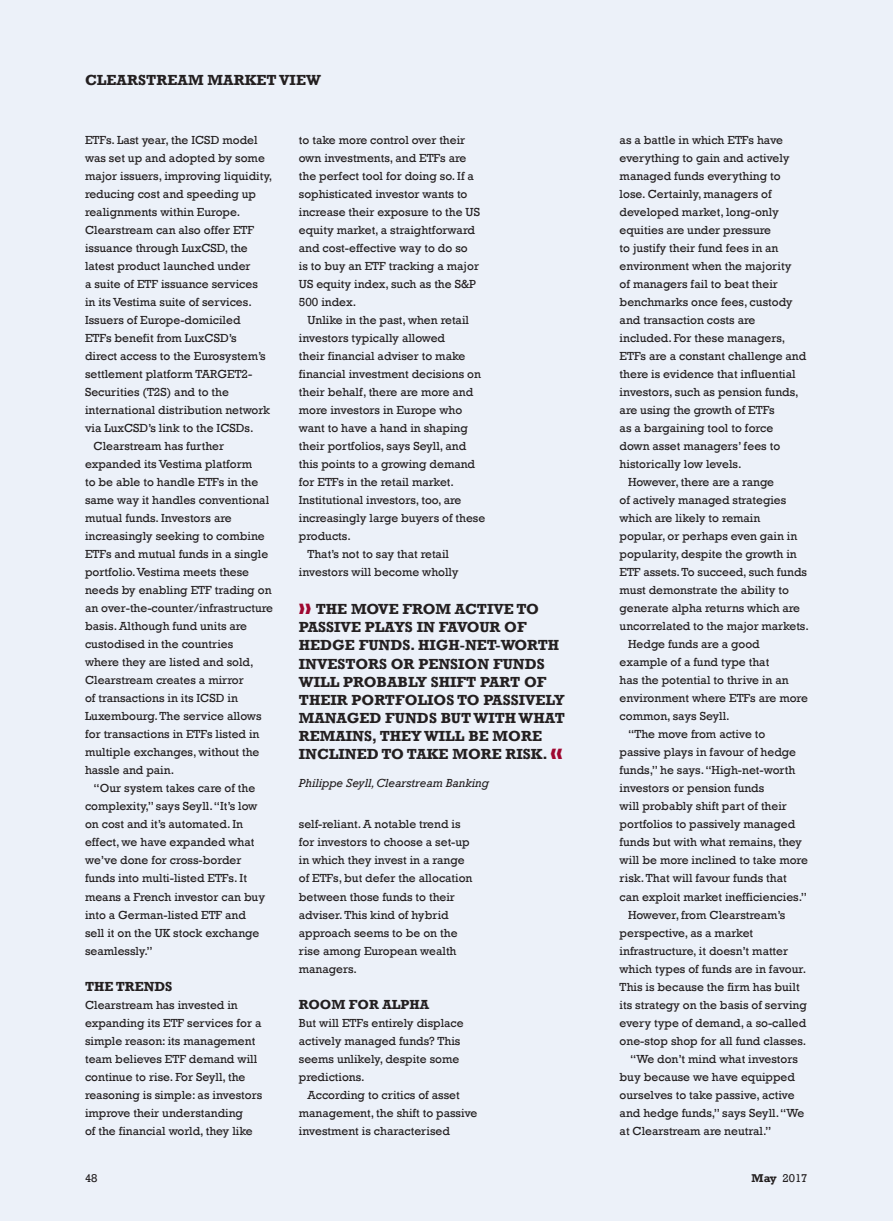
<style>
.page{position:relative;width:893px;height:1221px;background:#fff}
.page>*{position:absolute;margin:0;border:0;box-sizing:border-box;transform-origin:0 0}
.t1{font:700 15px/18px "Rockwell";color:#231f20}
.X-head{font:700 13.5px "Rockwell";color:#231f20}
._1st_line_indent_bod{font:12px/18px "Rockwell";color:#231f20}
.Pull_quote_name{font:italic 12px "Rockwell";color:#231f20}
.t2{font:11.7px "Rockwell";letter-spacing:-.005em;color:#231f20}
.s1{color:#9f0831}
.s2{font-weight:700}
</style>
<div class="page">
<div style="left:0;top:0;width:893px;height:1220px;background:#ecf1f9"></div>
<p class="t1" style="left:85px;top:71px;width:237px">CLEARSTREAM MARKET VIEW</p>
<p class="_1st_line_indent_bod" style="left:85px;top:131px;width:189px">ETFs. Last year, the ICSD model was set up and adopted by some major issuers, improving liquidity, reducing cost and speeding up realignments within Europe.<br>Clearstream can also offer ETF issuance through LuxCSD, the latest product launched under<br>a suite of ETF issuance services<br>in its Vestima suite of services.<br>Issuers of Europe-domiciled<br>ETFs benefit from LuxCSD’s<br>direct access to the Eurosystem’s settlement platform TARGET2-<br>Securities (T2S) and to the international distribution network via LuxCSD’s link to the ICSDs.</p>
<p class="_1st_line_indent_bod" style="left:85px;top:437px;width:190px;text-indent:9px">Clearstream has further expanded its Vestima platform<br>to be able to handle ETFs in the same way it handles conventional mutual funds. Investors are increasingly seeking to combine<br>ETFs and mutual funds in a single portfolio. Vestima meets these needs by enabling ETF trading on an over-the-counter/infrastructure basis. Although fund units are custodised in the countries<br>where they are listed and sold,<br>Clearstream creates a mirror<br>of transactions in its ICSD in<br>Luxembourg. The service allows for transactions in ETFs listed in multiple exchanges, without the hassle and pain.</p>
<p class="_1st_line_indent_bod" style="left:85px;top:779px;width:182px;text-indent:9px">“Our system takes care of the complexity,” says Seyll. “It’s low on cost and it’s automated. In effect, we have expanded what we’ve done for cross-border funds into multi-listed ETFs. It means a French investor can buy into a German-listed ETF and sell it on the UK stock exchange seamlessly.”</p>
<p class="X-head" style="left:85px;top:977px;width:89px">THE TRENDS</p>
<p class="_1st_line_indent_bod" style="left:85px;top:995px;width:179px">Clearstream has invested in expanding its ETF services for a simple reason: its management team believes ETF demand will continue to rise. For Seyll, the reasoning is simple: as investors improve their understanding<br>of the financial world, they like</p>
<p class="t2" style="left:85px;top:1171px;width:14px">48</p>
<p class="_1st_line_indent_bod" style="left:299px;top:131px;width:183px">to take more control over their own investments, and ETFs are the perfect tool for doing so. If a sophisticated investor wants to increase their exposure to the US equity market, a straightforward and cost-effective way to do so<br>is to buy an ETF tracking a major<br>US equity index, such as the S&amp;P<br>500 index.</p>
<p class="_1st_line_indent_bod" style="left:299px;top:311px;width:188px;text-indent:9px">Unlike in the past, when retail investors typically allowed<br>their financial adviser to make financial investment decisions on their behalf, there are more and more investors in Europe who want to have a hand in shaping their portfolios, says Seyll, and this points to a growing demand for ETFs in the retail market.<br>Institutional investors, too, are increasingly large buyers of these products.</p>
<p class="_1st_line_indent_bod" style="left:299px;top:545px;width:161px;text-align:center">That’s not to say that retail investors will become wholly</p>
<p class="t1" style="left:299px;top:600px;width:268px"><span class="s1">❱❱</span> THE MOVE FROM ACTIVE TO<br>PASSIVE PLAYS IN FAVOUR OF<br>HEDGE FUNDS. HIGH-NET-WORTH<br>INVESTORS OR PENSION FUNDS<br>WILL PROBABLY SHIFT PART OF<br>THEIR PORTFOLIOS TO PASSIVELY<br>MANAGED FUNDS BUT WITH WHAT<br>REMAINS, THEY WILL BE MORE<br>INCLINED TO TAKE MORE RISK. <span class="s1">❰❰</span></p>
<p class="Pull_quote_name" style="left:299px;top:776px;width:192px">Philippe Seyll, Clearstream Banking</p>
<p class="_1st_line_indent_bod" style="left:299px;top:815px;width:175px">self-reliant. A notable trend is for investors to choose a set-up in which they invest in a range of ETFs, but defer the allocation between those funds to their adviser. This kind of hybrid approach seems to be on the rise among European wealth managers.</p>
<p class="X-head" style="left:299px;top:995px;width:132px">ROOM FOR ALPHA</p>
<p class="_1st_line_indent_bod" style="left:299px;top:1013px;width:166px">But will ETFs entirely displace actively managed funds? This seems unlikely, despite some predictions.</p>
<p class="_1st_line_indent_bod" style="left:299px;top:1085px;width:180px;text-indent:9px">According to critics of asset management, the shift to passive investment is characterised</p>
<p class="_1st_line_indent_bod" style="left:620px;top:131px;width:188px">as a battle in which ETFs have everything to gain and actively managed funds everything to lose. Certainly, managers of developed market, long-only equities are under pressure<br>to justify their fund fees in an environment when the majority<br>of managers fail to beat their benchmarks once fees, custody and transaction costs are included. For these managers,<br>ETFs are a constant challenge and there is evidence that influential investors, such as pension funds, are using the growth of ETFs<br>as a bargaining tool to force<br>down asset managers’ fees to historically low levels.</p>
<p class="_1st_line_indent_bod" style="left:620px;top:473px;width:191px;text-indent:9px">However, there are a range<br>of actively managed strategies which are likely to remain popular, or perhaps even gain in popularity, despite the growth in<br>ETF assets. To succeed, such funds must demonstrate the ability to generate alpha returns which are uncorrelated to the major markets.</p>
<p class="_1st_line_indent_bod" style="left:620px;top:635px;width:190px;text-indent:9px">Hedge funds are a good example of a fund type that<br>has the potential to thrive in an environment where ETFs are more common, says Seyll.</p>
<p class="_1st_line_indent_bod" style="left:620px;top:725px;width:190px;text-indent:9px">“The move from active to passive plays in favour of hedge funds,” he says. “High-net-worth investors or pension funds<br>will probably shift part of their portfolios to passively managed funds but with what remains, they will be more inclined to take more risk. That will favour funds that can exploit market inefficiencies.”</p>
<p class="_1st_line_indent_bod" style="left:620px;top:905px;width:189px;text-indent:9px">However, from Clearstream’s perspective, as a market infrastructure, it doesn’t matter which types of funds are in favour.<br>This is because the firm has built its strategy on the basis of serving every type of demand, a so-called one-stop shop for all fund classes.</p>
<p class="_1st_line_indent_bod" style="left:620px;top:1049px;width:186px;text-indent:11px">“We don’t mind what investors buy because we have equipped ourselves to take passive, active and hedge funds,” says Seyll. “We at Clearstream are neutral.”</p>
<p class="t2" style="left:752px;top:1171px;width:57px"><span class="s2">May</span> 2017</p>
</div>
